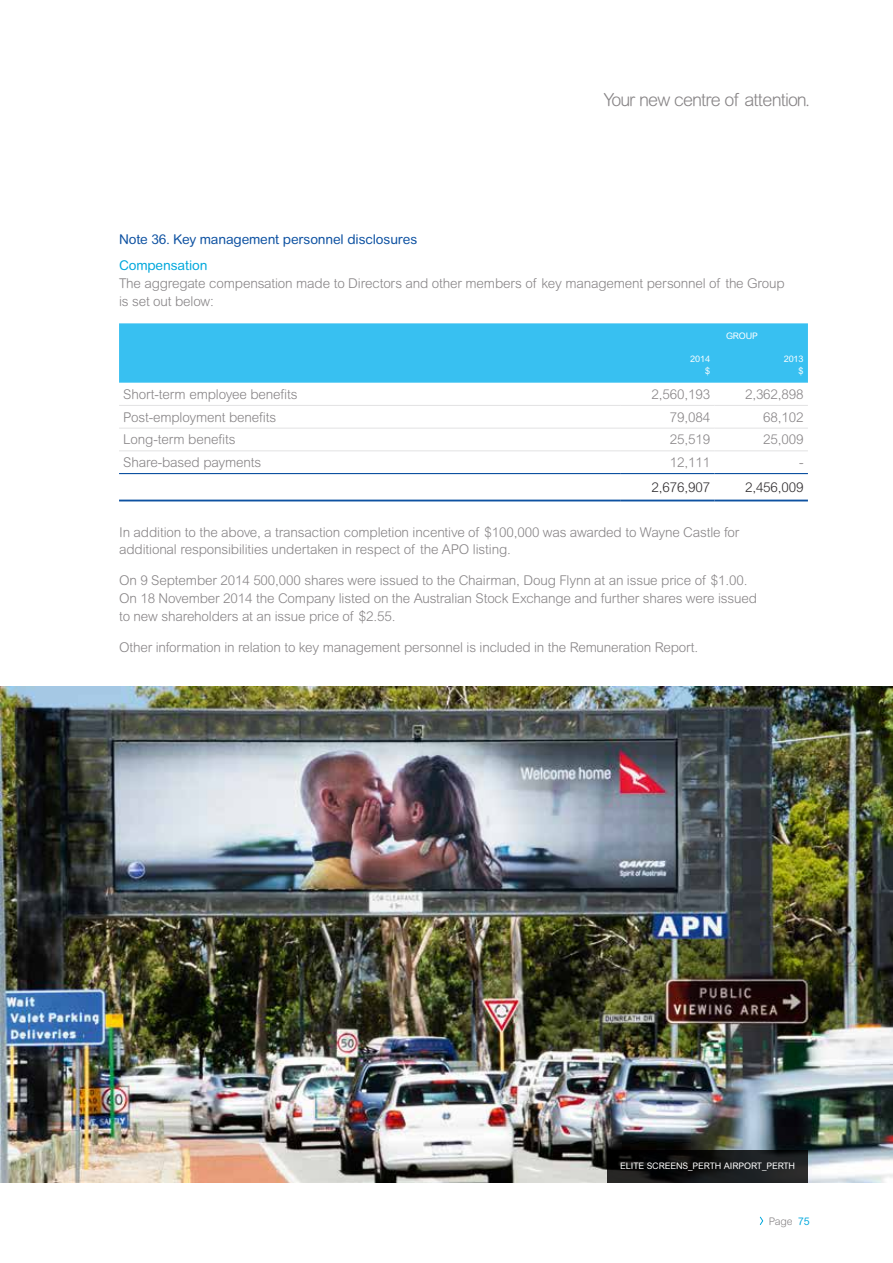
<style>
.page{position:relative;width:893px;height:1263px;background:#fff}
.page>*{position:absolute;margin:0;border:0;box-sizing:border-box;transform-origin:0 0}
.t1{font:300 18px "Arial Rounded MT Pro";letter-spacing:-.045em;color:#878486}
.t2{font:300 13.5px/18px "Arial Rounded MT Pro";letter-spacing:-.01em;color:#878486}
.t3{font:13.5px "Arial Rounded MT Pro";letter-spacing:-.01em;color:#0d51a1}
.t4{font:300 13.5px "Arial Rounded MT Pro";letter-spacing:-.01em;color:#2f2c2e}
.t5{font:13.5px "Arial Rounded MT Pro";letter-spacing:-.01em;color:#00a8dc}
.t6{font:300 10.5px "Arial Rounded MT Pro";color:#878486}
.t7{font:9px/12px "Arial Rounded MT Pro";letter-spacing:-.01em;color:#fff;text-align:right}
.s1{font-weight:400;color:#00a8dc}
</style>
<div class="page">
<div style="left:119px;top:323px;width:689px;height:60px;background:#38c0f1"></div>
<hr style="left:119px;top:405px;width:502px;height:1px;background:#e2e2e3">
<hr style="left:621px;top:405px;width:93px;height:1px;background:#e2e2e3">
<hr style="left:714px;top:405px;width:94px;height:1px;background:#e2e2e3">
<hr style="left:119px;top:428px;width:502px;height:1px;background:#e2e2e3">
<hr style="left:621px;top:428px;width:93px;height:1px;background:#e2e2e3">
<hr style="left:714px;top:428px;width:94px;height:1px;background:#e2e2e3">
<hr style="left:119px;top:450px;width:502px;height:1px;background:#e2e2e3">
<hr style="left:621px;top:450px;width:93px;height:1px;background:#e2e2e3">
<hr style="left:714px;top:450px;width:94px;height:1px;background:#e2e2e3">
<hr style="left:119px;top:473px;width:502px;height:1px;background:#0d51a1">
<hr style="left:621px;top:473px;width:93px;height:1px;background:#0d51a1">
<hr style="left:714px;top:473px;width:94px;height:1px;background:#0d51a1">
<hr style="left:119px;top:500px;width:502px;height:1px;background:#0d51a1">
<hr style="left:621px;top:500px;width:93px;height:1px;background:#0d51a1">
<hr style="left:714px;top:500px;width:94px;height:1px;background:#0d51a1">
<img style="left:0;top:686px;width:893px;height:496px">
<svg style="left:607px;top:1150px;width:201px;height:32px;background:#141516"></svg>
<svg style="left:759px;top:1216px;width:5px;height:9px"></svg>
<h1 class="t1" style="left:603px;top:89px;width:208px">Your new centre of attention.</h1>
<p class="t3" style="left:119px;top:231px;width:300px">Note 36. Key management personnel disclosures</p>
<p class="t5" style="left:119px;top:258px;width:90px">Compensation</p>
<p class="t2" style="left:119px;top:275px;width:667px">The aggregate compensation made to Directors and other members of key management personnel of the Group is set out below:</p>
<p class="t7" style="left:726px;top:330px;width:34px">GROUP</p>
<p class="t7" style="left:690px;top:353px;width:21px">2014 $</p>
<p class="t7" style="left:784px;top:353px;width:21px">2013 $</p>
<p class="t2" style="left:123px;top:386px;width:176px">Short-term employee benefits</p>
<p class="t2" style="left:651px;top:386px;width:60px">2,560,193</p>
<p class="t2" style="left:745px;top:386px;width:60px">2,362,898</p>
<p class="t2" style="left:123px;top:409px;width:154px">Post-employment benefits</p>
<p class="t2" style="left:670px;top:409px;width:42px">79,084</p>
<p class="t2" style="left:763px;top:409px;width:42px">68,102</p>
<p class="t2" style="left:123px;top:431px;width:114px">Long-term benefits</p>
<p class="t2" style="left:670px;top:431px;width:42px">25,519</p>
<p class="t2" style="left:763px;top:431px;width:42px">25,009</p>
<p class="t2" style="left:123px;top:454px;width:140px">Share-based payments</p>
<p class="t2" style="left:670px;top:454px;width:42px">12,111</p>
<p class="t2" style="left:799px;top:454px;width:6px">-</p>
<p class="t4" style="left:651px;top:479px;width:60px">2,676,907</p>
<p class="t4" style="left:745px;top:479px;width:60px">2,456,009</p>
<p class="t2" style="left:119px;top:523px;width:622px">In addition to the above, a transaction completion incentive of $100,000 was awarded to Wayne Castle for additional responsibilities undertaken in respect of the APO listing.</p>
<p class="t2" style="left:119px;top:572px;width:639px">On 9 September 2014 500,000 shares were issued to the Chairman, Doug Flynn at an issue price of $1.00.<br>On 18 November 2014 the Company listed on the Australian Stock Exchange and further shares were issued to new shareholders at an issue price of $2.55.</p>
<p class="t2" style="left:119px;top:639px;width:581px">Other information in relation to key management personnel is included in the Remuneration Report.</p>
<p class="t7" style="left:620px;top:1160px;width:176px">ELITE SCREENS_PERTH AIRPORT_PERTH</p>
<p class="t6" style="left:769px;top:1215px;width:43px">Page <span class="s1">75</span></p>
</div>
